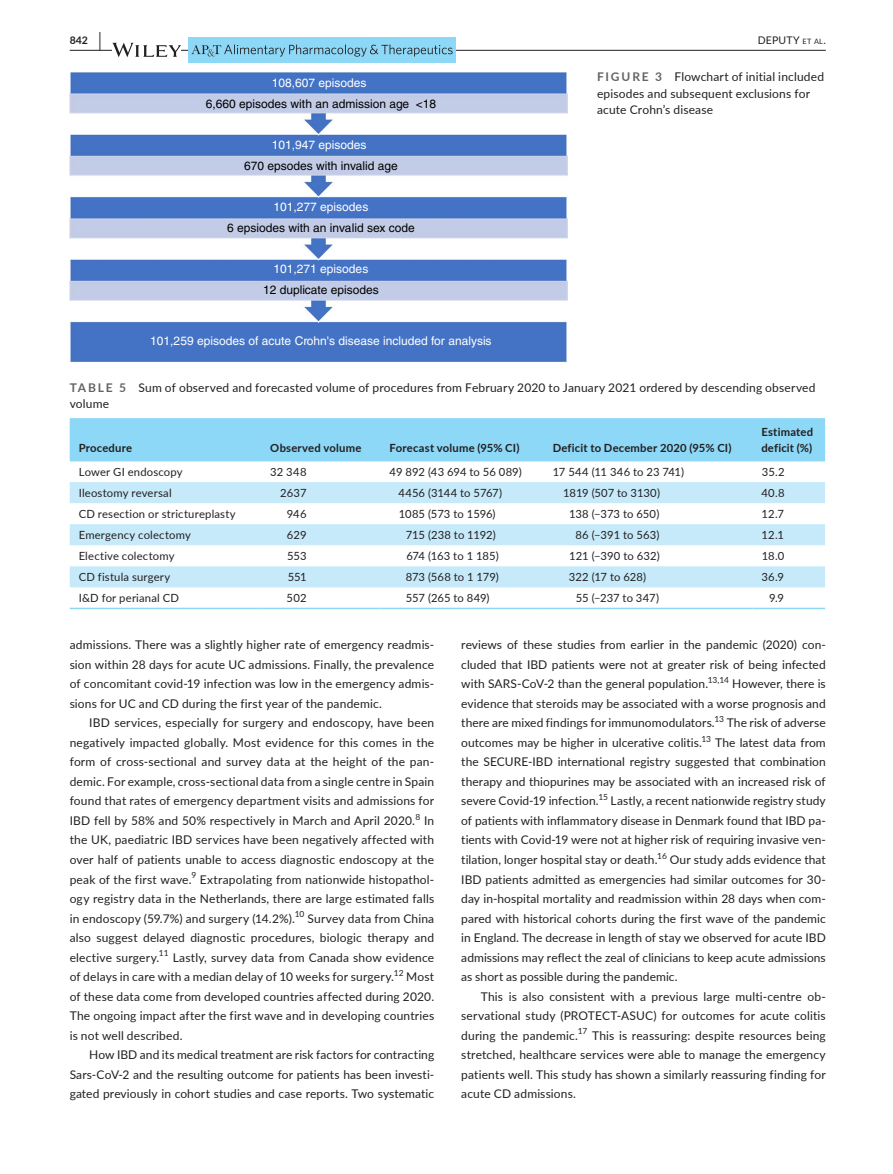
<style>
.page{position:relative;width:893px;height:1174px;background:#fff}
.page>*{position:absolute;margin:0;border:0;box-sizing:border-box;transform-origin:0 0}
.t1{font:12px/19.5px "Lato";letter-spacing:.01em;color:#231f20;text-align:justify}
.t2{font:12px "Helvetica";color:#fff}
.t3{font:12px "Helvetica";color:#000}
.t4{font:11.25px "Lato";letter-spacing:.01em;color:#231f20}
.t5{font:700 11.25px/15.8px "Lato";letter-spacing:.02em;color:#231f20}
.t6{font:11.25px "Lato";letter-spacing:-.01em;color:#231f20}
.t7{font:10.5px "Lato";letter-spacing:.02em;color:#231f20}
.t8{font:700 10.5px "Lato";color:#231f20}
.t9{font:8.4px "Lato";letter-spacing:-.01em;color:#231f20}
.s1{font-size:19.5px}
.s2{font-size:7.35px}
.s3{font-style:inherit}
.s4{font-weight:700;color:#636366}
</style>
<div class="page">
<hr style="left:70px;top:50px;width:756px;height:1px;background:#231f20">
<svg style="left:112px;top:43px;width:69px;height:14px"></svg>
<div style="left:189px;top:38px;width:267px;height:25px;background:#8dd7f7"></div>
<svg style="left:191px;top:44px;width:262px;height:13px"></svg>
<img style="left:70px;top:72px;width:497px;height:290px">
<div style="left:70px;top:418px;width:755px;height:43px;background:#8dd7f7"></div>
<svg style="left:70px;top:482px;width:755px;height:105px;fill:#c6eafa"></svg>
<hr style="left:70px;top:607px;width:191px;height:2px;background:#8dd7f7">
<hr style="left:261px;top:607px;width:120px;height:2px;background:#8dd7f7">
<hr style="left:381px;top:607px;width:163px;height:2px;background:#8dd7f7">
<hr style="left:544px;top:607px;width:208px;height:2px;background:#8dd7f7">
<hr style="left:752px;top:607px;width:73px;height:2px;background:#8dd7f7">
<p class="t8" style="left:70px;top:33px;width:33px">842 <span class="s1">|</span></p>
<p class="t7" style="left:758px;top:33px;width:70px">DEPUTY <span class="s2">et al</span><span class="s3">.</span></p>
<p class="t2" style="left:272px;top:76px;width:96px">108,607 episodes</p>
<p class="t3" style="left:206px;top:96px;width:232px">6,660 episodes with an admission age &lt;18</p>
<p class="t2" style="left:272px;top:138px;width:96px">101,947 episodes</p>
<p class="t3" style="left:244px;top:158px;width:155px">670 epsodes with invalid age</p>
<p class="t2" style="left:274px;top:200px;width:96px">101,277 episodes</p>
<p class="t3" style="left:227px;top:220px;width:189px">6 epsiodes with an invalid sex code</p>
<p class="t2" style="left:274px;top:262px;width:96px">101,271 episodes</p>
<p class="t3" style="left:263px;top:282px;width:117px">12 duplicate episodes</p>
<p class="t2" style="left:150px;top:334px;width:343px">101,259 episodes of acute Crohn's disease included for analysis</p>
<p class="t1" style="left:597px;top:68px;width:229px;line-height:16.5px;text-align:left"><span class="s4">FIGURE 3</span> Flowchart of initial included episodes and subsequent exclusions for acute Crohn’s disease</p>
<p class="t1" style="left:70px;top:379px;width:747px;line-height:16.5px"><span class="s4">TABLE 5</span> Sum of observed and forecasted volume of procedures from February 2020 to January 2021 ordered by descending observed volume</p>
<p class="t5" style="left:79px;top:440px;width:55px">Procedure</p>
<p class="t5" style="left:270px;top:440px;width:93px">Observed volume</p>
<p class="t5" style="left:390px;top:440px;width:131px">Forecast volume (95% CI)</p>
<p class="t5" style="left:553px;top:440px;width:180px">Deficit to December 2020 (95% CI)</p>
<p class="t5" style="left:761px;top:424px;width:53px">Estimated deficit (%)</p>
<p class="t4" style="left:79px;top:464px;width:105px">Lower GI endoscopy</p>
<p class="t4" style="left:270px;top:464px;width:38px">32 348</p>
<p class="t4" style="left:390px;top:464px;width:134px">49 892 (43 694 to 56 089)</p>
<p class="t4" style="left:553px;top:464px;width:133px">17 544 (11 346 to 23 741)</p>
<p class="t4" style="left:762px;top:464px;width:24px">35.2</p>
<p class="t4" style="left:79px;top:485px;width:94px">Ileostomy reversal</p>
<p class="t4" style="left:280px;top:485px;width:28px">2637</p>
<p class="t4" style="left:398px;top:485px;width:105px">4456 (3144 to 5767)</p>
<p class="t6" style="left:563px;top:485px;width:98px">1819 (507 to 3130)</p>
<p class="t4" style="left:761px;top:485px;width:25px">40.8</p>
<p class="t4" style="left:79px;top:506px;width:158px">CD resection or strictureplasty</p>
<p class="t4" style="left:287px;top:506px;width:21px">946</p>
<p class="t4" style="left:399px;top:506px;width:98px">1085 (573 to 1596)</p>
<p class="t4" style="left:569px;top:506px;width:92px">138 (−373 to 650)</p>
<p class="t4" style="left:762px;top:506px;width:24px">12.7</p>
<p class="t4" style="left:79px;top:527px;width:114px">Emergency colectomy</p>
<p class="t4" style="left:287px;top:527px;width:21px">629</p>
<p class="t4" style="left:406px;top:527px;width:92px">715 (238 to 1192)</p>
<p class="t4" style="left:575px;top:527px;width:85px">86 (−391 to 563)</p>
<p class="t4" style="left:762px;top:527px;width:24px">12.1</p>
<p class="t4" style="left:79px;top:548px;width:97px">Elective colectomy</p>
<p class="t4" style="left:287px;top:548px;width:21px">553</p>
<p class="t6" style="left:406px;top:548px;width:94px">674 (163 to 1 185)</p>
<p class="t4" style="left:569px;top:548px;width:92px">121 (−390 to 632)</p>
<p class="t4" style="left:762px;top:548px;width:24px">18.0</p>
<p class="t4" style="left:79px;top:569px;width:93px">CD fistula surgery</p>
<p class="t4" style="left:288px;top:569px;width:20px">551</p>
<p class="t4" style="left:406px;top:569px;width:95px">873 (568 to 1 179)</p>
<p class="t4" style="left:569px;top:569px;width:79px">322 (17 to 628)</p>
<p class="t4" style="left:762px;top:569px;width:24px">36.9</p>
<p class="t4" style="left:79px;top:590px;width:102px">I&amp;D for perianal CD</p>
<p class="t4" style="left:287px;top:590px;width:21px">502</p>
<p class="t4" style="left:406px;top:590px;width:85px">557 (265 to 849)</p>
<p class="t4" style="left:576px;top:590px;width:85px">55 (−237 to 347)</p>
<p class="t4" style="left:769px;top:590px;width:16px">9.9</p>
<p class="t1" style="left:70px;top:635px;width:366px">admissions. There was a slightly higher rate of emergency readmis&shy;sion within 28 days for acute UC admissions. Finally, the prevalence of concomitant covid-19 infection was low in the emergency admis&shy;sions for UC and CD during the first year of the pandemic.</p>
<p class="t1" style="left:70px;top:713px;width:366px;text-indent:20px">IBD services, especially for surgery and endoscopy, have been negatively impacted globally. Most evidence for this comes in the form of cross-sectional and survey data at the height of the pan&shy;demic. For example, cross-sectional data from a single centre in Spain found that rates of emergency department visits and admissions for IBD fell by 58% and 50% respectively in March and April 2020.<sup>8</sup> In the UK, paediatric IBD services have been negatively affected with over half of patients unable to access diagnostic endoscopy at the peak of the first wave.<sup>9</sup> Extrapolating from nationwide histopathol&shy;ogy registry data in the Netherlands, there are large estimated falls in endoscopy (59.7%) and surgery (14.2%).<sup>10</sup> Survey data from China also suggest delayed diagnostic procedures, biologic therapy and elective surgery.<sup>11</sup> Lastly, survey data from Canada show evidence of delays in care with a median delay of 10 weeks for surgery.<sup>12</sup> Most of these data come from developed countries affected during 2020.<br>The ongoing impact after the first wave and in developing countries is not well described.</p>
<p class="t1" style="left:70px;top:1044px;width:366px;text-indent:20px">How IBD and its medical treatment are risk factors for contracting Sars-CoV-2 and the resulting outcome for patients has been investi&shy;gated previously in cohort studies and case reports. Two systematic</p>
<p class="t1" style="left:461px;top:635px;width:366px">reviews of these studies from earlier in the pandemic (2020) con&shy;cluded that IBD patients were not at greater risk of being infected with SARS-CoV-2 than the general population.</p>
<p class="t9" style="left:708px;top:674px;width:23px">13,14</p>
<p class="t1" style="left:461px;top:674px;width:366px;text-indent:271px">However, there is evidence that steroids may be associated with a worse prognosis and there are mixed findings for immunomodulators.</p>
<p class="t9" style="left:714px;top:713px;width:11px">13</p>
<p class="t1" style="left:727px;top:713px;width:101px">The risk of adverse</p>
<p class="t1" style="left:461px;top:732px;width:242px">outcomes may be higher in ulcerative colitis.</p>
<p class="t9" style="left:701px;top:732px;width:11px">13</p>
<p class="t1" style="left:461px;top:732px;width:366px;text-indent:254px">The latest data from the SECURE-IBD international registry suggested that combination therapy and thiopurines may be associated with an increased risk of severe Covid-19 infection.<sup>15</sup> Lastly, a recent nationwide registry study of patients with inflammatory disease in Denmark found that IBD pa&shy;tients with Covid-19 were not at higher risk of requiring invasive ven&shy;tilation, longer hospital stay or death.<sup>16</sup> Our study adds evidence that IBD patients admitted as emergencies had similar outcomes for 30- day in-hospital mortality and readmission within 28 days when com&shy;pared with historical cohorts during the first wave of the pandemic in England. The decrease in length of stay we observed for acute IBD admissions may reflect the zeal of clinicians to keep acute admissions as short as possible during the pandemic.</p>
<p class="t1" style="left:461px;top:986px;width:366px;text-indent:20px">This is also consistent with a previous large multi-centre ob&shy;servational study (PROTECT-ASUC) for outcomes for acute colitis during the pandemic.<sup>17</sup> This is reassuring: despite resources being stretched, healthcare services were able to manage the emergency patients well. This study has shown a similarly reassuring finding for acute CD admissions.</p>
</div>
